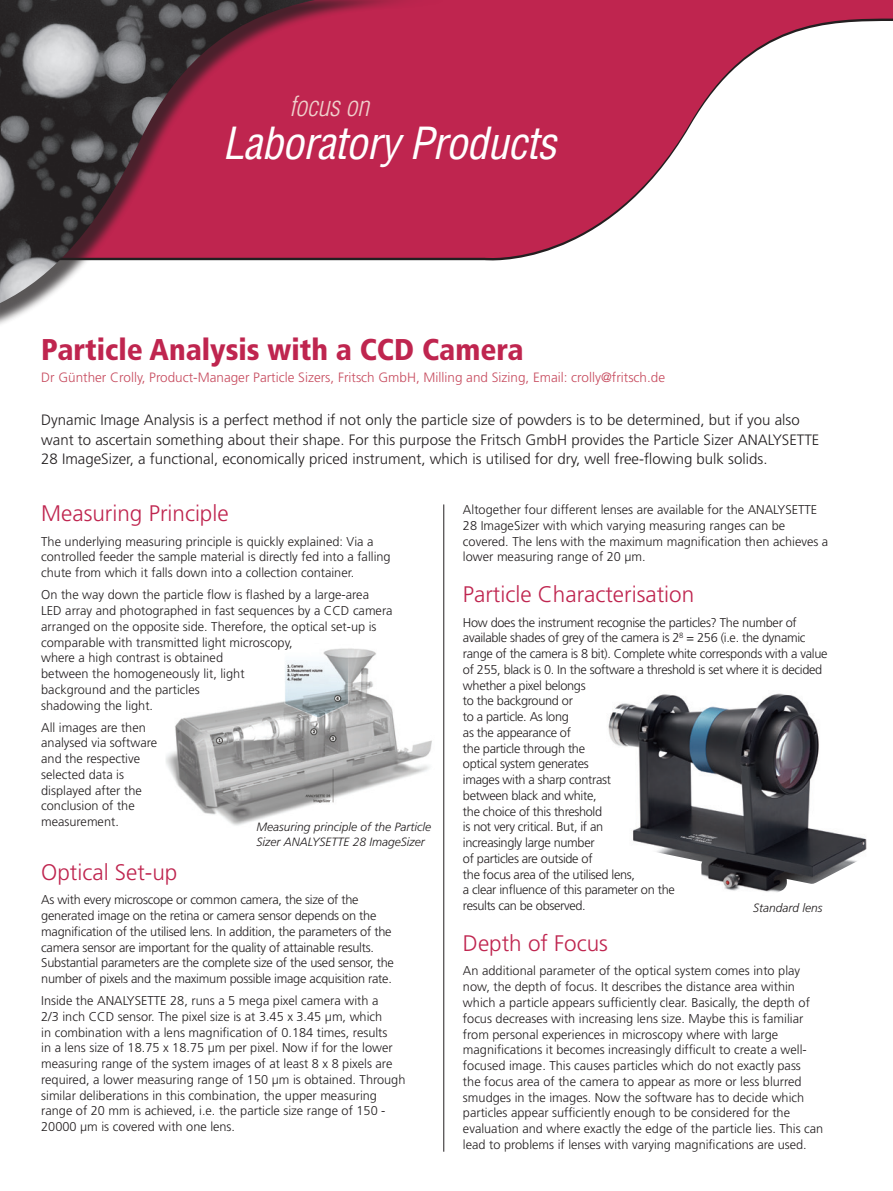
<style>
.page{position:relative;width:893px;height:1191px;background:#fff}
.page>*{position:absolute;margin:0;border:0;box-sizing:border-box;transform-origin:0 0}
.t1{font:italic condensed 43.2px "Helvetica";letter-spacing:-.02em;color:#fff}
.Article_Heading{font:900 condensed 30px "Frutiger";color:#bf254f}
.t2{font:italic 300 condensed 27.3px "Helvetica";letter-spacing:-.01em;color:#efcfcb}
.Sub_Headings{font:300 22.5px "Frutiger";color:#bf254f}
.Intro_Para{font:300 15px/19.5px "Frutiger";color:#231f20}
.Author_Details{font:300 13.5px "Frutiger";color:#c74c5f}
.Body_Copy{font:300 12.75px/15.8px "Frutiger";color:#231f20}
.Body_Copy-2{font:300 12.75px/15.8px "Frutiger";letter-spacing:-.025em;color:#231f20}
.Body_Copy-3{font:300 12.75px/15.8px "Frutiger";letter-spacing:-.02em;color:#231f20}
.Figure_Legend{font:italic 300 12px/15px "Frutiger";color:#231f20}
</style>
<div class="page">
<svg style="left:446px;top:0;width:447px;height:261px;fill:#bf254f"></svg>
<div style="left:0;top:0;width:446px;height:328px;background:#231f20;opacity:.75"></div>
<img style="left:0;top:0;width:315px;height:303px">
<hr style="left:443px;top:504px;width:1px;height:647px;background:#231f20">
<img style="left:166px;top:648px;width:266px;height:178px">
<img style="left:608px;top:693px;width:259px;height:199px">
<p class="t2" style="left:290px;top:89px;width:81px">focus on</p>
<p class="t1" style="left:222px;top:116px;width:336px">Laboratory Products</p>
<p class="Article_Heading" style="left:41px;top:331px;width:484px">Particle Analysis with a CCD Camera</p>
<p class="Author_Details" style="left:41px;top:370px;width:625px">Dr Günther Crolly, Product-Manager Particle Sizers, Fritsch GmbH, Milling and Sizing, Email: crolly@fritsch.de</p>
<p class="Intro_Para" style="left:41px;top:410px;width:780px">Dynamic Image Analysis is a perfect method if not only the particle size of powders is to be determined, but if you also want to ascertain something about their shape. For this purpose the Fritsch GmbH provides the Particle Sizer ANALYSETTE<br>28 ImageSizer, a functional, economically priced instrument, which is utilised for dry, well free-flowing bulk solids.</p>
<p class="Sub_Headings" style="left:41px;top:501px;width:189px">Measuring Principle</p>
<p class="Body_Copy" style="left:41px;top:533px;width:351px">The underlying measuring principle is quickly explained: Via a controlled feeder the sample material is directly fed into a falling chute from which it falls down into a collection container.</p>
<p class="Body_Copy" style="left:41px;top:587px;width:353px">On the way down the particle flow is flashed by a large-area LED array and photographed in fast sequences by a CCD camera arranged on the opposite side. Therefore, the optical set-up is comparable with transmitted light microscopy,<br>where a high contrast is obtained<br>between the homogeneously lit, light<br>background and the particles<br>shadowing the light.</p>
<p class="Body_Copy" style="left:41px;top:719px;width:117px">All images are then analysed via software and the respective selected data is displayed after the conclusion of the measurement.</p>
<p class="Sub_Headings" style="left:41px;top:859px;width:138px">Optical Set-up</p>
<p class="Body_Copy-3" style="left:41px;top:892px;width:354px">As with every microscope or common camera, the size of the generated image on the retina or camera sensor depends on the magnification of the utilised lens. In addition, the parameters of the camera sensor are important for the quality of attainable results.<br>Substantial parameters are the complete size of the used sensor, the number of pixels and the maximum possible image acquisition rate.</p>
<p class="Body_Copy" style="left:41px;top:993px;width:366px">Inside the ANALYSETTE 28, runs a 5 mega pixel camera with a<br>2/3 inch CCD sensor. The pixel size is at 3.45 x 3.45 µm, which<br>in combination with a lens magnification of 0.184 times, results<br>in a lens size of 18.75 x 18.75 µm per pixel. Now if for the lower measuring range of the system images of at least 8 x 8 pixels are required, a lower measuring range of 150 µm is obtained. Through similar deliberations in this combination, the upper measuring range of 20 mm is achieved, i.e. the particle size range of 150 - 20000 µm is covered with one lens.</p>
<p class="Figure_Legend" style="left:256px;top:819px;width:176px">Measuring principle of the Particle<br>Sizer ANALYSETTE 28 ImageSizer</p>
<p class="Body_Copy" style="left:463px;top:502px;width:367px">Altogether four different lenses are available for the ANALYSETTE 28 ImageSizer with which varying measuring ranges can be covered. The lens with the maximum magnification then achieves a lower measuring range of 20 µm.</p>
<p class="Sub_Headings" style="left:463px;top:582px;width:233px">Particle Characterisation</p>
<p class="Body_Copy-2" style="left:463px;top:614px;width:366px">How does the instrument recognise the particles? The number of available shades of grey of the camera is 2<sup>8</sup> = 256 (i.e. the dynamic range of the camera is 8 bit). Complete white corresponds with a value of 255, black is 0. In the software a threshold is set where it is decided whether a pixel belongs<br>to the background or<br>to a particle. As long<br>as the appearance of<br>the particle through the<br>optical system generates<br>images with a sharp contrast<br>between black and white,<br>the choice of this threshold<br>is not very critical. But, if an<br>increasingly large number<br>of particles are outside of<br>the focus area of the utilised lens,<br>a clear influence of this parameter on the<br>results can be observed.</p>
<p class="Sub_Headings" style="left:463px;top:930px;width:147px">Depth of Focus</p>
<p class="Body_Copy" style="left:463px;top:963px;width:362px">An additional parameter of the optical system comes into play now, the depth of focus. It describes the distance area within which a particle appears sufficiently clear. Basically, the depth of focus decreases with increasing lens size. Maybe this is familiar from personal experiences in microscopy where with large magnifications it becomes increasingly difficult to create a well&shy;focused image. This causes particles which do not exactly pass<br>the focus area of the camera to appear as more or less blurred smudges in the images. Now the software has to decide which particles appear sufficiently enough to be considered for the evaluation and where exactly the edge of the particle lies. This can lead to problems if lenses with varying magnifications are used.</p>
<p class="Figure_Legend" style="left:753px;top:900px;width:71px">Standard lens</p>
</div>
